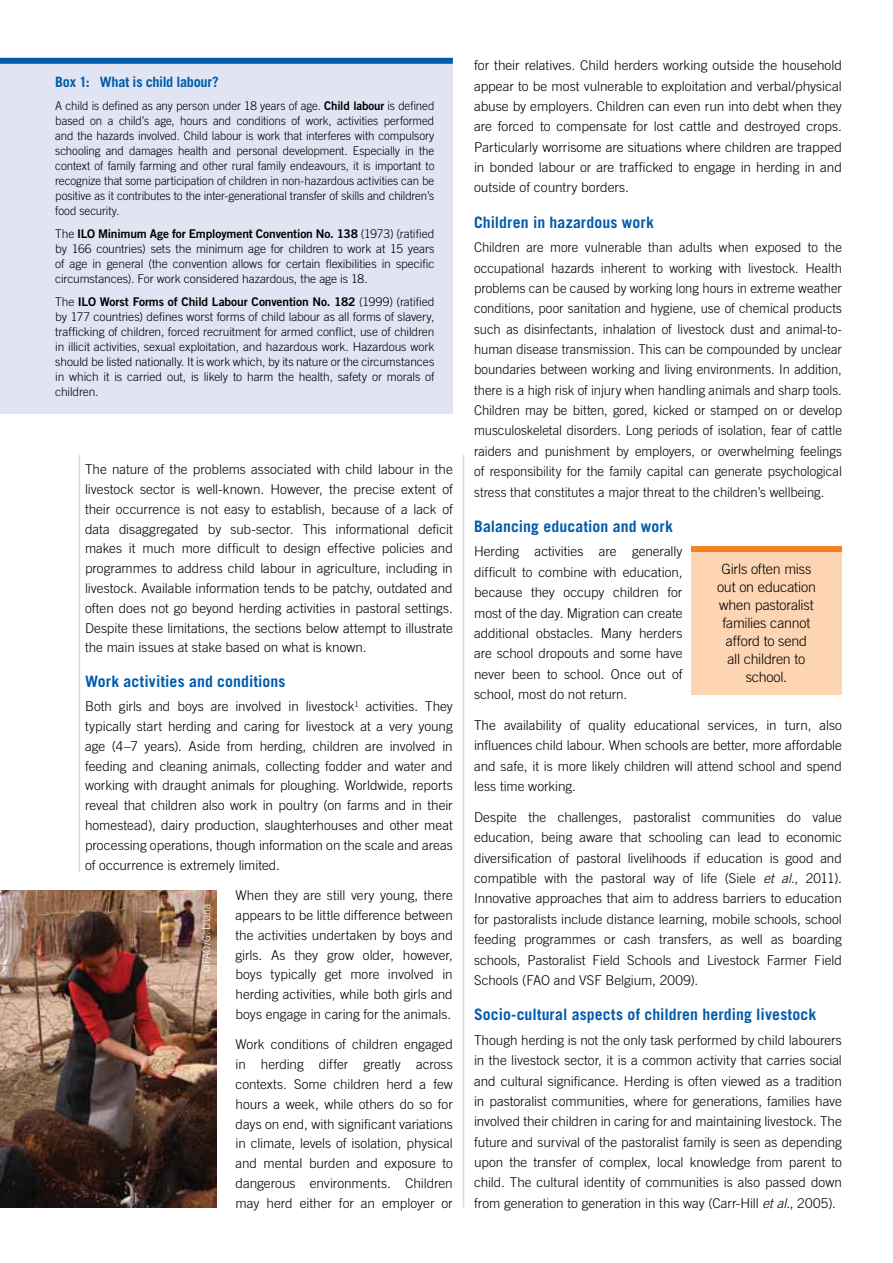
<style>
.page{position:relative;width:893px;height:1263px;background:#fff}
.page>*{position:absolute;margin:0;border:0;box-sizing:border-box;transform-origin:0 0}
.t1{font:700 15.75px "Trade Gothic LT";letter-spacing:.005em;color:#005baa}
.t2{font:300 14.25px/18px "Trade Gothic LT";letter-spacing:-.015em;color:#000;text-align:center}
.t3{font:700 14.25px "Trade Gothic LT";letter-spacing:-.02em;color:#005baa}
.t4{font:300 13.5px/20.4px "Trade Gothic LT";letter-spacing:-.005em;color:#000;text-align:justify}
.t5{font:300 12px/15px "Trade Gothic LT";letter-spacing:-.01em;color:#000;text-align:justify}
.t6{font:300 12px/15px "Trade Gothic LT";letter-spacing:-.01em;color:#000;text-align:justify;scale:.96 1}
.t7{font:12px "Trade Gothic LT Bold Two";letter-spacing:-.01em;color:#000}
.t8{font:300 10.5px "Trade Gothic LT";color:#fff}
.s1{font-family:"Trade Gothic LT Bold Two";font-weight:400}
.s2{font-family:"Trade Gothic LT";font-weight:300}
.s3{font-style:italic}
</style>
<div class="page">
<hr style="left:79px;top:455px;width:1px;height:417px;background:#d4d9ee">
<hr style="left:463px;top:455px;width:1px;height:753px;background:#d4d9ee">
<img style="left:0;top:890px;width:217px;height:318px">
<div style="left:0;top:60px;width:453px;height:354px;background:#e1e4f3"></div>
<div style="left:0;top:58px;width:453px;height:6px;background:#005baa"></div>
<div style="left:691px;top:548px;width:151px;height:146px;background:#fed5b2"></div>
<div style="left:691px;top:546px;width:151px;height:6px;background:#f58220"></div>
<p class="t3" style="left:55px;top:73px;width:165px">Box 1: What is child labour?</p>
<p class="t6" style="left:55px;top:98px;width:396px">A child is defined as any person under 18 years of age. <span class="s1">Child labour</span> is defined based on a child’s age, hours and conditions of work, activities performed and the hazards involved. Child labour is work that interferes with compulsory schooling and damages health and personal development. Especially in the context of family farming and other rural family endeavours, it is important to recognize that some participation of children in non-hazardous activities can be positive as it contributes to the inter-generational transfer of skills and children’s food security.</p>
<p class="t7" style="left:55px;top:226px;width:381px"><span class="s2">The</span> ILO Minimum Age for Employment Convention No. 138 <span class="s2">(1973) (ratified</span></p>
<p class="t5" style="left:55px;top:241px;width:381px">by 166 countries) sets the minimum age for children to work at 15 years of age in general (the convention allows for certain flexibilities in specific circumstances). For work considered hazardous, the age is 18.</p>
<p class="t7" style="left:55px;top:294px;width:381px"><span class="s2">The</span> ILO Worst Forms of Child Labour Convention No. 182 <span class="s2">(1999) (ratified</span></p>
<p class="t5" style="left:55px;top:309px;width:381px">by 177 countries) defines worst forms of child labour as all forms of slavery, trafficking of children, forced recruitment for armed conflict, use of children in illicit activities, sexual exploitation, and hazardous work. Hazardous work should be listed nationally. It is work which, by its nature or the circumstances in which it is carried out, is likely to harm the health, safety or morals of children.</p>
<p class="t4" style="left:85px;top:459px;width:369px;line-height:19.8px">The nature of the problems associated with child labour in the livestock sector is well-known. However, the precise extent of their occurrence is not easy to establish, because of a lack of data disaggregated by sub-sector. This informational deficit makes it much more difficult to design effective policies and programmes to address child labour in agriculture, including in livestock. Available information tends to be patchy, outdated and often does not go beyond herding activities in pastoral settings.<br>Despite these limitations, the sections below attempt to illustrate the main issues at stake based on what is known.</p>
<p class="t1" style="left:85px;top:672px;width:202px">Work activities and conditions</p>
<p class="t4" style="left:85px;top:696px;width:369px;line-height:19.8px">Both girls and boys are involved in livestock<sup>1</sup> activities. They typically start herding and caring for livestock at a very young age (4–7 years). Aside from herding, children are involved in feeding and cleaning animals, collecting fodder and water and working with draught animals for ploughing. Worldwide, reports reveal that children also work in poultry (on farms and in their homestead), dairy production, slaughterhouses and other meat processing operations, though information on the scale and areas of occurrence is extremely limited.</p>
<p class="t4" style="left:236px;top:885px;width:219px;line-height:19.8px">When they are still very young, there appears to be little difference between the activities undertaken by boys and girls. As they grow older, however, boys typically get more involved in herding activities, while both girls and boys engage in caring for the animals.</p>
<p class="t4" style="left:236px;top:1034px;width:219px;line-height:19.8px">Work conditions of children engaged in herding differ greatly across contexts. Some children herd a few hours a week, while others do so for days on end, with significant variations in climate, levels of isolation, physical and mental burden and exposure to dangerous environments. Children may herd either for an employer or</p>
<p class="t8" style="left:200px;top:973px;width:71px;rotate:-90deg">©FAO/G. Diana</p>
<p class="t4" style="left:474px;top:55px;width:369px">for their relatives. Child herders working outside the household appear to be most vulnerable to exploitation and verbal/physical abuse by employers. Children can even run into debt when they are forced to compensate for lost cattle and destroyed crops.<br>Particularly worrisome are situations where children are trapped in bonded labour or are trafficked to engage in herding in and outside of country borders.</p>
<p class="t1" style="left:474px;top:212px;width:181px">Children in hazardous work</p>
<p class="t4" style="left:474px;top:237px;width:369px">Children are more vulnerable than adults when exposed to the occupational hazards inherent to working with livestock. Health problems can be caused by working long hours in extreme weather conditions, poor sanitation and hygiene, use of chemical products such as disinfectants, inhalation of livestock dust and animal-to&shy;human disease transmission. This can be compounded by unclear boundaries between working and living environments. In addition, there is a high risk of injury when handling animals and sharp tools.<br>Children may be bitten, gored, kicked or stamped on or develop musculoskeletal disorders. Long periods of isolation, fear of cattle raiders and punishment by employers, or overwhelming feelings of responsibility for the family capital can generate psychological stress that constitutes a major threat to the children’s wellbeing.</p>
<p class="t1" style="left:474px;top:516px;width:200px">Balancing education and work</p>
<p class="t4" style="left:474px;top:541px;width:210px">Herding activities are generally difficult to combine with education, because they occupy children for most of the day. Migration can create additional obstacles. Many herders are school dropouts and some have never been to school. Once out of school, most do not return.</p>
<p class="t4" style="left:474px;top:715px;width:369px">The availability of quality educational services, in turn, also influences child labour. When schools are better, more affordable and safe, it is more likely children will attend school and spend less time working.</p>
<p class="t4" style="left:474px;top:807px;width:369px">Despite the challenges, pastoralist communities do value education, being aware that schooling can lead to economic diversification of pastoral livelihoods if education is good and compatible with the pastoral way of life (Siele <span class="s3">et al</span>., 2011).<br>Innovative approaches that aim to address barriers to education for pastoralists include distance learning, mobile schools, school feeding programmes or cash transfers, as well as boarding schools, Pastoralist Field Schools and Livestock Farmer Field Schools (FAO and VSF Belgium, 2009).</p>
<p class="t1" style="left:474px;top:1005px;width:344px">Socio-cultural aspects of children herding livestock</p>
<p class="t4" style="left:474px;top:1030px;width:369px">Though herding is not the only task performed by child labourers in the livestock sector, it is a common activity that carries social and cultural significance. Herding is often viewed as a tradition in pastoralist communities, where for generations, families have involved their children in caring for and maintaining livestock. The future and survival of the pastoralist family is seen as depending upon the transfer of complex, local knowledge from parent to child. The cultural identity of communities is also passed down from generation to generation in this way (Carr-Hill <span class="s3">et al</span>., 2005).</p>
<p class="t2" style="left:717px;top:560px;width:100px">Girls often miss out on education when pastoralist families cannot afford to send<br>all children to school.</p>
</div>
